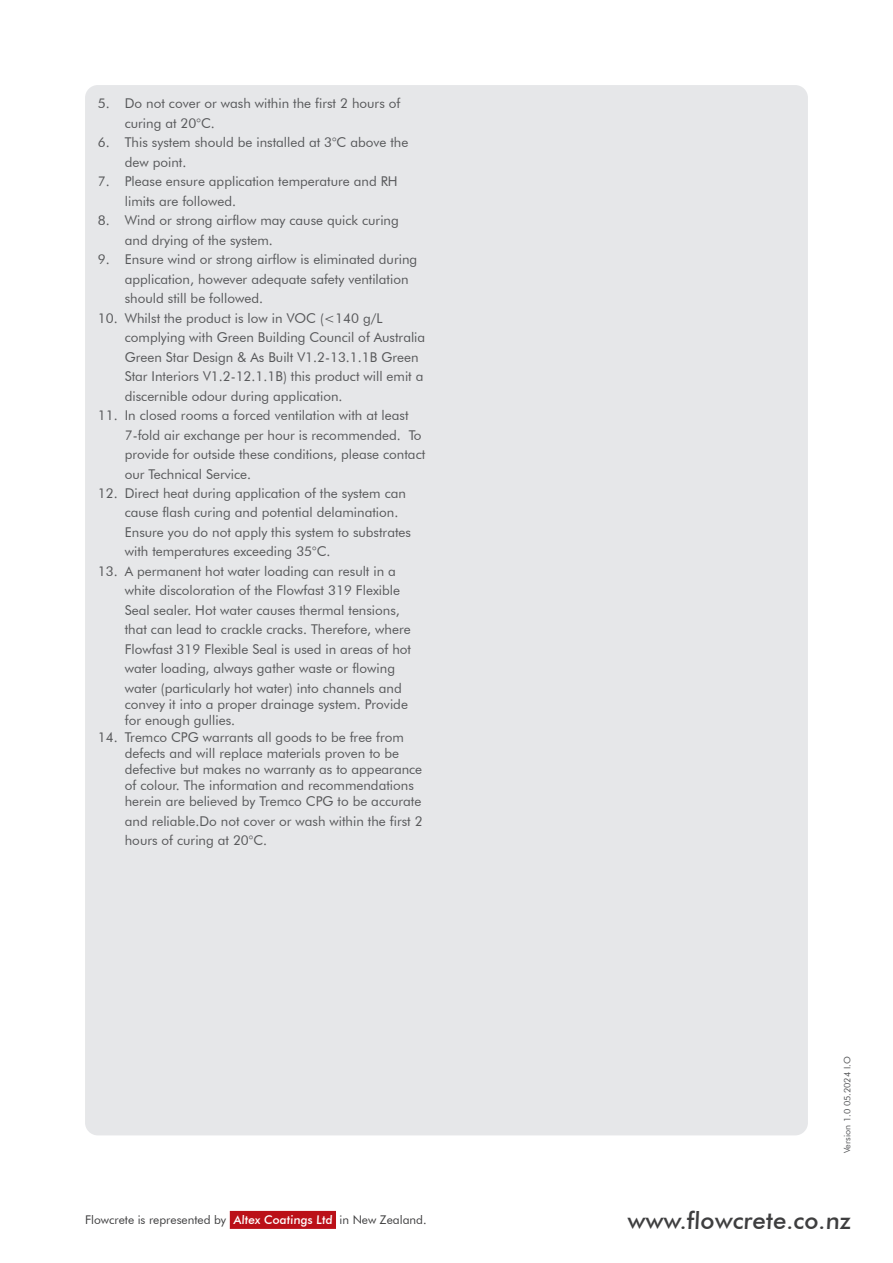
<style>
.page{position:relative;width:893px;height:1263px;background:#fff}
.page>*{position:absolute;margin:0;border:0;box-sizing:border-box;transform-origin:0 0}
.t1{font:500 24px "Futura BT";color:#3e3e3f}
.t2{font:13.5px/19.5px "Futura BT";color:#57585a}
.t3{font:12px "Futura BT";color:#3e3e3f}
.t4{font:9px "Futura BT";color:#57585a}
.s1{font-weight:500;color:#fff}
</style>
<div class="page">
<div style="left:85px;top:85px;width:723px;height:1050px;background:#e6e7e9;border-radius:13px"></div>
<div style="left:230px;top:1211px;width:106px;height:18px;background:#bb1018"></div>
<p class="t2" style="left:125px;top:93px;width:277px;text-indent:-27px">5. Do not cover or wash within the first 2 hours of curing at 20°C.</p>
<p class="t2" style="left:125px;top:132px;width:285px;text-indent:-27px">6. This system should be installed at 3°C above the dew point.</p>
<p class="t2" style="left:125px;top:171px;width:274px;text-indent:-27px">7. Please ensure application temperature and RH limits are followed.</p>
<p class="t2" style="left:125px;top:210px;width:276px;text-indent:-27px">8. Wind or strong airflow may cause quick curing and drying of the system.</p>
<p class="t2" style="left:125px;top:249px;width:294px;text-indent:-27px">9. Ensure wind or strong airflow is eliminated during application, however adequate safety ventilation should still be followed.</p>
<p class="t2" style="left:125px;top:308px;width:302px;text-indent:-27px">10. Whilst the product is low in VOC (&lt;140 g/L complying with Green Building Council of Australia Green Star Design &amp; As Built V1.2-13.1.1B Green Star Interiors V1.2-12.1.1B) this product will emit a discernible odour during application.</p>
<p class="t2" style="left:125px;top:405px;width:302px;text-indent:-27px">11. In closed rooms a forced ventilation with at least 7-fold air exchange per hour is recommended. To provide for outside these conditions, please contact our Technical Service.</p>
<p class="t2" style="left:125px;top:483px;width:288px;text-indent:-27px">12. Direct heat during application of the system can cause flash curing and potential delamination.<br>Ensure you do not apply this system to substrates with temperatures exceeding 35°C.</p>
<p class="t2" style="left:125px;top:561px;width:288px;text-indent:-27px">13. A permanent hot water loading can result in a white discoloration of the Flowfast 319 Flexible Seal sealer. Hot water causes thermal tensions, that can lead to crackle cracks. Therefore, where Flowfast 319 Flexible Seal is used in areas of hot water loading, always gather waste or flowing water (particularly hot water) into channels and</p>
<p class="t2" style="left:125px;top:696px;width:285px;line-height:16.2px">convey it into a proper drainage system. Provide for enough gullies.</p>
<p class="t2" style="left:125px;top:728px;width:299px;line-height:16.2px;text-indent:-27px">14. Tremco CPG warrants all goods to be free from defects and will replace materials proven to be defective but makes no warranty as to appearance of colour. The information and recommendations herein are believed by Tremco CPG to be accurate</p>
<p class="t2" style="left:125px;top:811px;width:299px">and reliable.Do not cover or wash within the first 2 hours of curing at 20°C.</p>
<p class="t4" style="left:842px;top:1153px;width:99px;rotate:-90deg">Version 1.0 05.2024 I.O</p>
<p class="t3" style="left:85px;top:1213px;width:343px">Flowcrete is represented by <span class="s1">Altex Coatings Ltd</span> in New Zealand.</p>
<h1 class="t1" style="left:627px;top:1206px;width:226px">www.flowcrete.co.nz</h1>
</div>
